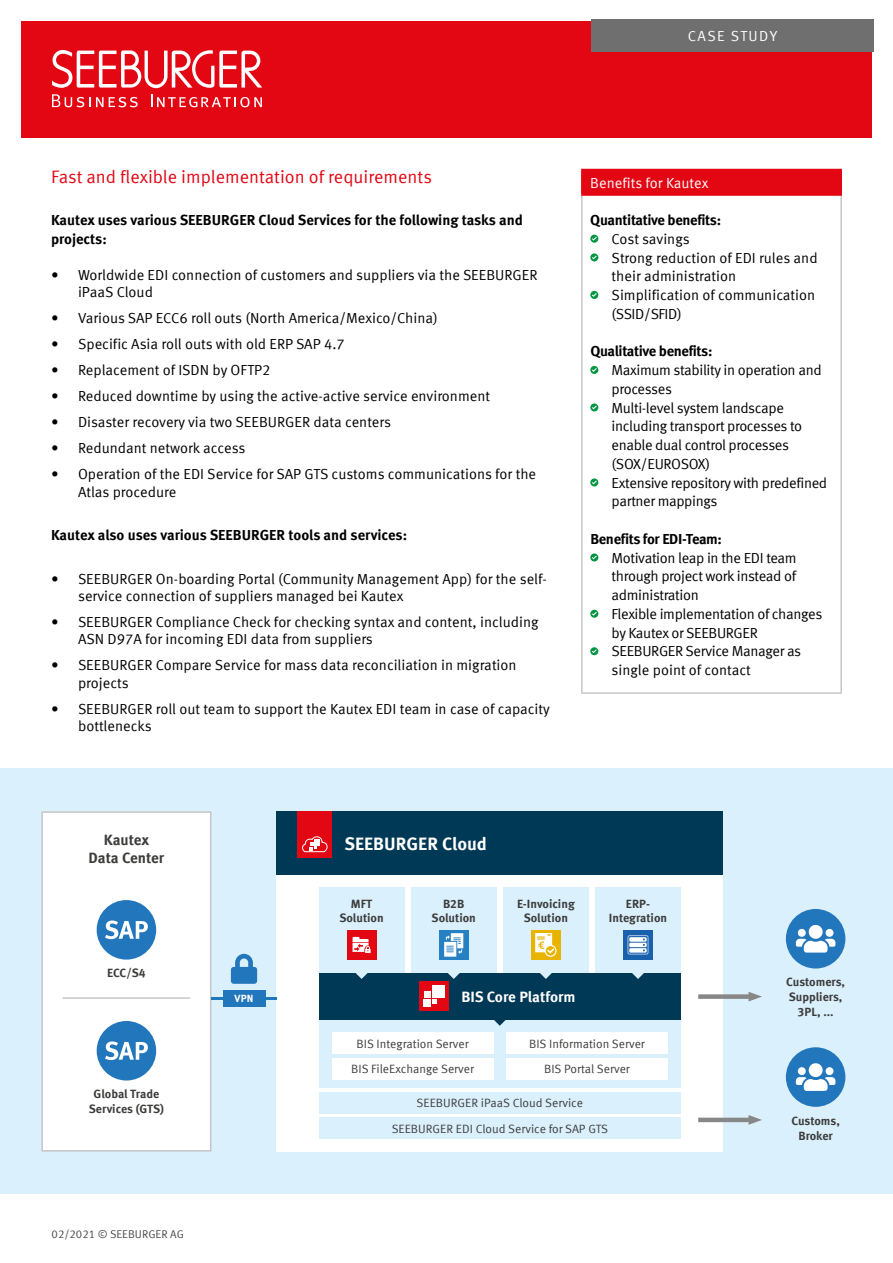
<style>
.page{position:relative;width:893px;height:1263px;background:#fff}
.page>*{position:absolute;margin:0;border:0;box-sizing:border-box;transform-origin:0 0}
.t1{font:18px "Meta Offc Pro Norm";color:#e30613}
.t2{font:700 18px "Meta Offc Pro";color:#fff}
.t3{font:700 15px/18px "Meta Offc Pro";letter-spacing:-.005em;color:#3c3c3b;text-align:center}
.t4{font:700 15px "Meta Offc Pro";color:#fff}
.t5{font:14.55px/17.4px "Meta Offc Pro Norm";letter-spacing:-.005em;color:#000}
.t6{font:14.55px/18.8px "Meta Offc Pro Norm";letter-spacing:-.025em;color:#000}
.t7{font:700 14.55px/18.8px "Meta Offc Pro";letter-spacing:-.01em;color:#000}
.t8{font:14.55px "Meta Offc Pro Norm";color:#fff}
.t9{font:14.55px "Meta Offc Pro Norm";letter-spacing:.1em;color:#fff}
.t10{font:12px/25.5px "Meta Offc Pro Norm";color:#3c3c3b;text-align:center}
.t11{font:700 12px/15px "Meta Offc Pro";color:#3c3c3b;text-align:center}
.t12{font:11.25px "Meta Offc Pro Norm";color:#4a4a49}
.t13{font:700 10.5px "Meta Offc Pro";color:#fff}
</style>
<div class="page">
<div style="left:21px;top:21px;width:851px;height:117px;background:#e30613"></div>
<div style="left:591px;top:19px;width:283px;height:33px;background:#706f6f"></div>
<svg style="left:52px;top:50px;width:210px;height:38px"></svg>
<svg style="left:151px;top:94px;width:111px;height:13px"></svg>
<svg style="left:52px;top:94px;width:86px;height:13px"></svg>
<div style="left:582px;top:170px;width:259px;height:25px;background:#e30613"></div>
<hr style="left:581px;top:196px;width:2px;height:496px;background:#c6c6c6">
<hr style="left:840px;top:196px;width:2px;height:496px;background:#c6c6c6">
<hr style="left:581px;top:692px;width:261px;height:2px;background:#c6c6c6">
<hr style="left:581px;top:169px;width:261px;height:1px;background:#e30613">
<hr style="left:581px;top:170px;width:2px;height:24px;background:#e30613">
<hr style="left:840px;top:170px;width:2px;height:24px;background:#e30613">
<hr style="left:581px;top:194px;width:261px;height:2px;background:#e30613">
<svg style="left:590px;top:235px;width:8px;height:8px"></svg>
<svg style="left:592px;top:237px;width:5px;height:4px"></svg>
<svg style="left:590px;top:253px;width:8px;height:8px"></svg>
<svg style="left:592px;top:255px;width:5px;height:4px"></svg>
<div style="left:590px;top:291px;width:8px;height:8px;background:#009641;border-radius:50%"></div>
<svg style="left:592px;top:293px;width:5px;height:4px"></svg>
<div style="left:590px;top:366px;width:8px;height:8px;background:#009641;border-radius:50%"></div>
<svg style="left:592px;top:368px;width:5px;height:4px"></svg>
<svg style="left:590px;top:403px;width:8px;height:8px"></svg>
<svg style="left:592px;top:405px;width:5px;height:4px"></svg>
<svg style="left:590px;top:478px;width:8px;height:8px"></svg>
<svg style="left:592px;top:480px;width:5px;height:4px"></svg>
<svg style="left:590px;top:553px;width:8px;height:8px"></svg>
<svg style="left:592px;top:555px;width:5px;height:4px"></svg>
<div style="left:590px;top:610px;width:8px;height:8px;background:#009641;border-radius:50%"></div>
<svg style="left:592px;top:612px;width:5px;height:4px"></svg>
<svg style="left:590px;top:647px;width:8px;height:8px"></svg>
<svg style="left:592px;top:649px;width:5px;height:4px"></svg>
<div style="left:0;top:769px;width:893px;height:425px;background:#dbf0fd"></div>
<div style="left:277px;top:875px;width:446px;height:276px;background:#fff"></div>
<div style="left:277px;top:811px;width:446px;height:64px;background:#003955"></div>
<div style="left:298px;top:811px;width:34px;height:47px;background:#e30613"></div>
<svg style="left:302px;top:836px;width:26px;height:16px"></svg>
<div style="left:41px;top:811px;width:170px;height:340px;background:#fff;border:2px solid #c6c6c8"></div>
<div style="left:97px;top:900px;width:59px;height:59px;background:#2276bc;border-radius:50%"></div>
<svg style="left:105px;top:920px;width:43px;height:19px"></svg>
<div style="left:97px;top:1021px;width:59px;height:59px;background:#2276bc;border-radius:50%"></div>
<svg style="left:105px;top:1041px;width:43px;height:19px"></svg>
<svg style="left:231px;top:954px;width:26px;height:30px"></svg>
<hr style="left:211px;top:997px;width:66px;height:2px;background:#2276bc">
<div style="left:223px;top:990px;width:42px;height:16px;background:#2276bc"></div>
<div style="left:698px;top:994px;width:55px;height:5px;background:#878787"></div>
<svg style="left:748px;top:992px;width:14px;height:9px"></svg>
<hr style="left:698px;top:1118px;width:55px;height:4px;background:#878787">
<svg style="left:748px;top:1115px;width:14px;height:10px"></svg>
<hr style="left:63px;top:997px;width:127px;height:2px;background:#c6c6c8">
<div style="left:319px;top:1020px;width:361px;height:68px;background:#dbf0fd"></div>
<div style="left:319px;top:973px;width:361px;height:47px;background:#003955"></div>
<svg style="left:494px;top:1020px;width:12px;height:6px"></svg>
<div style="left:332px;top:1058px;width:161px;height:21px;background:#fff"></div>
<div style="left:506px;top:1058px;width:162px;height:21px;background:#fff"></div>
<div style="left:332px;top:1032px;width:161px;height:22px;background:#fff"></div>
<div style="left:506px;top:1032px;width:162px;height:22px;background:#fff"></div>
<div style="left:411px;top:888px;width:85px;height:85px;background:#dbf0fd"></div>
<svg style="left:448px;top:973px;width:12px;height:6px"></svg>
<div style="left:319px;top:888px;width:85px;height:85px;background:#dbf0fd"></div>
<svg style="left:356px;top:973px;width:12px;height:6px"></svg>
<div style="left:503px;top:888px;width:85px;height:85px;background:#dbf0fd"></div>
<svg style="left:540px;top:973px;width:12px;height:6px"></svg>
<div style="left:595px;top:888px;width:85px;height:85px;background:#dbf0fd"></div>
<svg style="left:632px;top:973px;width:12px;height:6px"></svg>
<div style="left:531px;top:930px;width:30px;height:30px;background:#e9b400"></div>
<svg style="left:535px;top:933px;width:22px;height:24px"></svg>
<div style="left:347px;top:930px;width:29px;height:30px;background:#e30613"></div>
<svg style="left:353px;top:937px;width:18px;height:16px"></svg>
<div style="left:439px;top:930px;width:30px;height:30px;background:#2581c4"></div>
<svg style="left:444px;top:933px;width:19px;height:24px"></svg>
<div style="left:623px;top:930px;width:30px;height:30px;background:#1961ac"></div>
<svg style="left:628px;top:935px;width:20px;height:19px"></svg>
<div style="left:419px;top:981px;width:30px;height:30px;background:#e30613"></div>
<div style="left:424px;top:991px;width:7px;height:6px;background:#fff"></div>
<div style="left:432px;top:985px;width:13px;height:12px;background:#fff"></div>
<svg style="left:432px;top:999px;width:5px;height:5px"></svg>
<div style="left:423px;top:999px;width:8px;height:8px;background:#fff"></div>
<div style="left:319px;top:1092px;width:361px;height:21px;background:#dbf0fd"></div>
<div style="left:319px;top:1117px;width:361px;height:22px;background:#dbf0fd"></div>
<div style="left:786px;top:909px;width:59px;height:59px;background:#2276bc;border-radius:50%"></div>
<svg style="left:796px;top:925px;width:39px;height:27px"></svg>
<div style="left:786px;top:1047px;width:59px;height:60px;background:#2276bc;border-radius:50%"></div>
<svg style="left:796px;top:1063px;width:39px;height:28px"></svg>
<p class="t9" style="left:688px;top:25px;width:91px">CASE STUDY</p>
<p class="t1" style="left:51px;top:163px;width:382px">Fast and flexible implementation of requirements</p>
<p class="t7" style="left:51px;top:210px;width:473px">Kautex uses various SEEBURGER Cloud Services for the following tasks and projects:</p>
<p class="t5" style="left:78px;top:265px;width:461px;text-indent:-27px">• Worldwide EDI connection of customers and suppliers via the SEEBURGER iPaaS Cloud</p>
<p class="t5" style="left:51px;top:309px;width:388px">• Various SAP ECC6 roll outs (North America/Mexico/China)</p>
<p class="t5" style="left:51px;top:335px;width:295px">• Specific Asia roll outs with old ERP SAP 4.7</p>
<p class="t5" style="left:51px;top:361px;width:221px">• Replacement of ISDN by OFTP2</p>
<p class="t5" style="left:51px;top:387px;width:441px">• Reduced downtime by using the active-active service environment</p>
<p class="t5" style="left:51px;top:413px;width:342px">• Disaster recovery via two SEEBURGER data centers</p>
<p class="t5" style="left:51px;top:438px;width:196px">• Redundant network access</p>
<p class="t5" style="left:78px;top:464px;width:460px;text-indent:-27px">• Operation of the EDI Service for SAP GTS customs communications for the<br>Atlas procedure</p>
<p class="t7" style="left:51px;top:525px;width:358px">Kautex also uses various SEEBURGER tools and services:</p>
<p class="t5" style="left:78px;top:569px;width:470px;text-indent:-27px">• SEEBURGER On-boarding Portal (Community Management App) for the self&shy;service connection of suppliers managed bei Kautex</p>
<p class="t5" style="left:78px;top:612px;width:462px;text-indent:-27px">• SEEBURGER Compliance Check for checking syntax and content, including<br>ASN D97A for incoming EDI data from suppliers</p>
<p class="t5" style="left:78px;top:656px;width:440px;text-indent:-27px">• SEEBURGER Compare Service for mass data reconciliation in migration projects</p>
<p class="t5" style="left:78px;top:699px;width:473px;text-indent:-27px">• SEEBURGER roll out team to support the Kautex EDI team in case of capacity bottlenecks</p>
<p class="t3" style="left:89px;top:830px;width:77px">Kautex<br>Data Center</p>
<p class="t2" style="left:345px;top:830px;width:144px">SEEBURGER Cloud</p>
<p class="t8" style="left:590px;top:172px;width:120px">Benefits for Kautex</p>
<p class="t7" style="left:590px;top:210px;width:132px">Quantitative benefits:</p>
<p class="t5" style="left:612px;top:228px;width:208px;line-height:18.8px">Cost savings<br>Strong reduction of EDI rules and their administration<br>Simplification of communication (SSID/SFID)</p>
<p class="t7" style="left:590px;top:341px;width:124px">Qualitative benefits:</p>
<p class="t6" style="left:612px;top:360px;width:217px">Maximum stability in operation and processes<br>Multi-level system landscape including transport processes to enable dual control processes (SOX/EUROSOX)<br>Extensive repository with predefined partner mappings</p>
<p class="t7" style="left:590px;top:528px;width:133px">Benefits for EDI-Team:</p>
<p class="t6" style="left:612px;top:547px;width:212px">Motivation leap in the EDI team through project work instead of administration<br>Flexible implementation of changes by Kautex or SEEBURGER<br>SEEBURGER Service Manager as single point of contact</p>
<p class="t11" style="left:107px;top:965px;width:40px">ECC/S4</p>
<p class="t11" style="left:89px;top:1086px;width:77px">Global Trade<br>Services (GTS)</p>
<p class="t12" style="left:52px;top:1225px;width:134px">02/2021 © SEEBURGER AG</p>
<p class="t13" style="left:235px;top:990px;width:20px">VPN</p>
<p class="t11" style="left:339px;top:896px;width:46px;line-height:13.5px">MFT<br>Solution</p>
<p class="t11" style="left:432px;top:896px;width:46px;line-height:13.5px">B2B<br>Solution</p>
<p class="t11" style="left:517px;top:896px;width:59px;line-height:13.5px">E-Invoicing<br>Solution</p>
<p class="t11" style="left:609px;top:896px;width:60px;line-height:13.5px">ERP-<br>Integration</p>
<p class="t4" style="left:461px;top:985px;width:116px">BIS Core Platform</p>
<p class="t10" style="left:357px;top:1030px;width:114px">BIS Integration Server</p>
<p class="t10" style="left:529px;top:1030px;width:117px">BIS Information Server</p>
<p class="t10" style="left:351px;top:1055px;width:124px">BIS FileExchange Server</p>
<p class="t10" style="left:544px;top:1055px;width:87px">BIS Portal Server</p>
<p class="t10" style="left:392px;top:1089px;width:218px">SEEBURGER iPaaS Cloud Service<br>SEEBURGER EDI Cloud Service for SAP GTS</p>
<p class="t11" style="left:786px;top:974px;width:60px">Customers,<br>Suppliers,<br>3PL, ...</p>
<p class="t11" style="left:791px;top:1112px;width:50px">Customs,<br>Broker</p>
</div>
